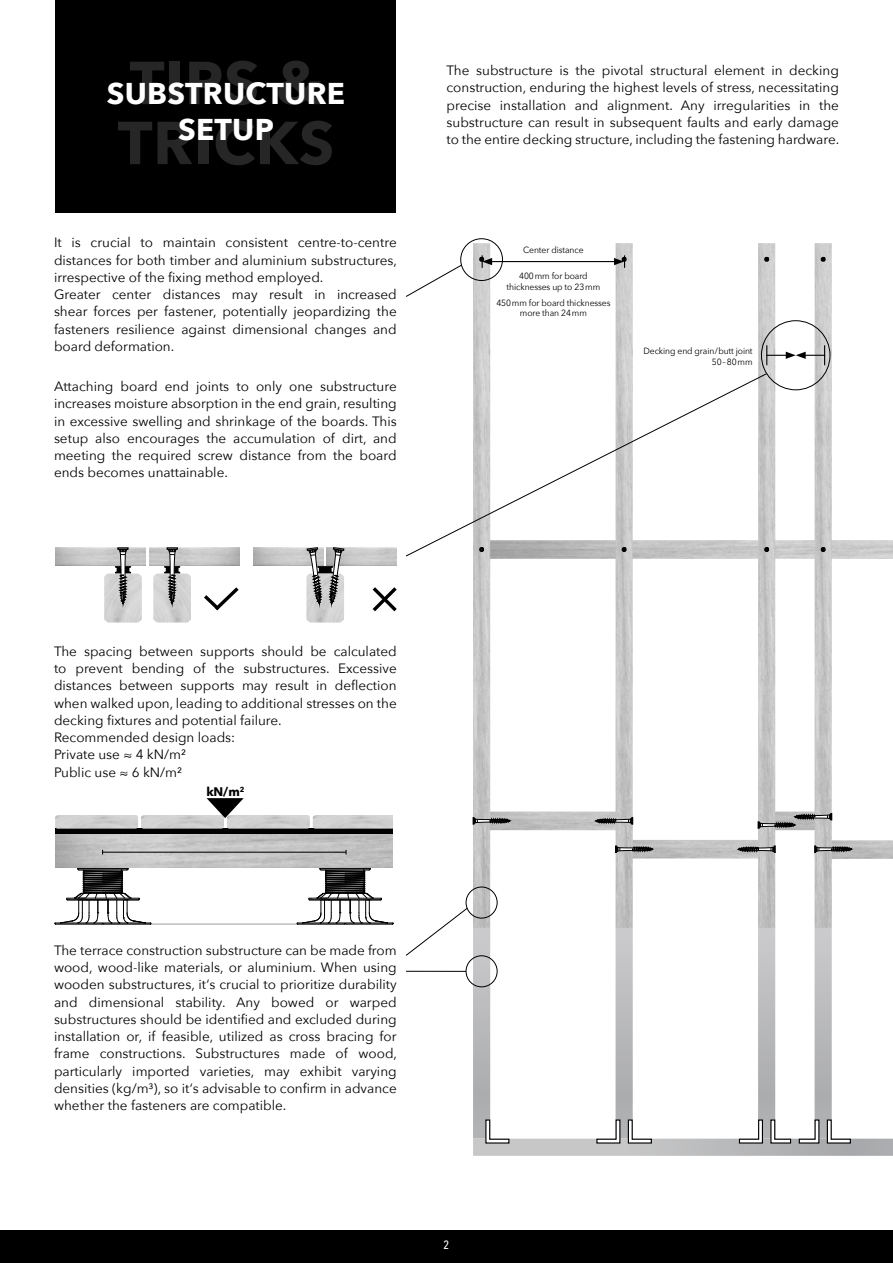
<style>
.page{position:relative;width:893px;height:1263px;background:#fff}
.page>*{position:absolute;margin:0;border:0;box-sizing:border-box;transform-origin:0 0}
.t1{font:700 60px/60px "Avenir Next";letter-spacing:.01em;color:#fff}
.t2{font:700 30px/36px "Avenir Next";letter-spacing:.01em;color:#fff;text-align:center}
.t3{font:13.5px/17.2px "Avenir Next";color:#000;text-align:justify}
.t4{font:700 12.45px "Avenir Next";color:#000}
.t5{font:500 12px "Avenir Next Condensed";color:#fff}
.t6{font:9px/10.8px "Avenir Next";letter-spacing:-.01em;color:#000;text-align:center;scale:.95 1}
</style>
<div class="page">
<div style="left:0;top:1230px;width:893px;height:33px;background:#000"></div>
<div style="left:55px;top:0;width:340px;height:213px;background:#000"></div>
<img style="left:490px;top:811px;width:126px;height:19px">
<img style="left:775px;top:811px;width:40px;height:19px">
<img style="left:633px;top:840px;width:125px;height:18px">
<img style="left:832px;top:840px;width:61px;height:19px">
<img style="left:473px;top:243px;width:17px;height:664px">
<img style="left:616px;top:243px;width:17px;height:664px">
<img style="left:758px;top:243px;width:17px;height:664px">
<img style="left:815px;top:243px;width:17px;height:664px">
<svg style="left:764px;top:257px;width:5px;height:5px"></svg>
<svg style="left:821px;top:257px;width:5px;height:5px"></svg>
<svg style="left:821px;top:547px;width:5px;height:5px"></svg>
<svg style="left:473px;top:817px;width:37px;height:7px"></svg>
<svg style="left:596px;top:817px;width:37px;height:7px"></svg>
<svg style="left:758px;top:813px;width:74px;height:15px"></svg>
<svg style="left:615px;top:846px;width:38px;height:6px"></svg>
<svg style="left:738px;top:846px;width:37px;height:7px"></svg>
<svg style="left:815px;top:846px;width:37px;height:6px"></svg>
<hr style="left:490px;top:261px;width:126px;height:1px;background:#000">
<svg style="left:479px;top:255px;width:13px;height:13px"></svg>
<svg style="left:766px;top:345px;width:59px;height:20px"></svg>
<svg style="left:614px;top:255px;width:12px;height:13px"></svg>
<div style="left:460px;top:238px;width:43px;height:43px;border:1px solid #000;border-radius:50%"></div>
<div style="left:466px;top:887px;width:31px;height:31px;border:1px solid #000;border-radius:50%"></div>
<div style="left:761px;top:320px;width:69px;height:70px;border:1px solid #000;border-radius:50%"></div>
<svg style="left:406px;top:264px;width:56px;height:33px"></svg>
<svg style="left:406px;top:907px;width:487px;height:249px"></svg>
<hr style="left:406px;top:971px;width:60px;height:1px;background:#000">
<svg style="left:406px;top:373px;width:362px;height:184px"></svg>
<div style="left:55px;top:829px;width:338px;height:6px;background:#000"></div>
<img style="left:55px;top:815px;width:83px;height:14px">
<img style="left:141px;top:815px;width:83px;height:14px">
<img style="left:227px;top:815px;width:83px;height:14px">
<img style="left:313px;top:815px;width:80px;height:14px">
<hr style="left:55px;top:924px;width:338px;height:1px;background:#9d9d9c">
<img style="left:55px;top:834px;width:338px;height:34px">
<hr style="left:103px;top:852px;width:243px;height:1px;background:#000">
<svg style="left:55px;top:850px;width:96px;height:75px"></svg>
<svg style="left:297px;top:850px;width:97px;height:75px"></svg>
<svg style="left:207px;top:798px;width:37px;height:20px"></svg>
<img style="left:104px;top:573px;width:38px;height:50px">
<img style="left:306px;top:576px;width:38px;height:47px">
<img style="left:153px;top:573px;width:38px;height:50px">
<svg style="left:115px;top:548px;width:16px;height:60px"></svg>
<svg style="left:307px;top:547px;width:37px;height:58px;background:#9b9b9b"></svg>
<svg style="left:164px;top:548px;width:16px;height:60px"></svg>
<svg style="left:204px;top:587px;width:35px;height:24px"></svg>
<svg style="left:372px;top:587px;width:25px;height:25px"></svg>
<h1 class="t1" style="left:118px;top:52px;width:218px">TIPS &amp;<br>TRICKS</h1>
<h2 class="t2" style="left:107px;top:75px;width:240px">SUBSTRUCTURE<br>SETUP</h2>
<p class="t3" style="left:54px;top:233px;width:345px;text-align:left">It is crucial to maintain consistent centre-to-centre distances for both timber and aluminium substructures, irrespective of the fixing method employed.<br>Greater center distances may result in increased shear forces per fastener, potentially jeopardizing the fasteners resilience against dimensional changes and board deformation.</p>
<p class="t3" style="left:54px;top:377px;width:344px">Attaching board end joints to only one substructure increases moisture absorption in the end grain, resulting in excessive swelling and shrinkage of the boards. This setup also encourages the accumulation of dirt, and meeting the required screw distance from the board ends becomes unattainable.</p>
<p class="t3" style="left:446px;top:61px;width:394px">The substructure is the pivotal structural element in decking construction, enduring the highest levels of stress, necessitating precise installation and alignment. Any irregularities in the substructure can result in subsequent faults and early damage to the entire decking structure, including the fastening hardware.</p>
<p class="t6" style="left:523px;top:244px;width:65px">Center distance</p>
<p class="t6" style="left:507px;top:271px;width:100px">400mm for board thicknesses up to 23mm</p>
<p class="t6" style="left:496px;top:297px;width:122px">450mm for board thicknesses more than 24mm</p>
<p class="t6" style="left:644px;top:345px;width:116px;text-align:right">Decking end grain/butt joint<br>50–80mm</p>
<p class="t3" style="left:54px;top:642px;width:344px;text-align:left">The spacing between supports should be calculated to prevent bending of the substructures. Excessive distances between supports may result in deflection when walked upon, leading to additional stresses on the decking fixtures and potential failure.<br>Recommended design loads:<br>Private use ≈ 4 kN/m²<br>Public use ≈ 6 kN/m²</p>
<p class="t4" style="left:206px;top:781px;width:39px">kN/m<sup>2</sup></p>
<p class="t3" style="left:54px;top:941px;width:345px">The terrace construction substructure can be made from wood, wood-like materials, or aluminium. When using wooden substructures, it‘s crucial to prioritize durability and dimensional stability. Any bowed or warped substructures should be identified and excluded during installation or, if feasible, utilized as cross bracing for frame constructions. Substructures made of wood, particularly imported varieties, may exhibit varying densities (kg/m³), so it‘s advisable to confirm in advance whether the fasteners are compatible.</p>
<p class="t5" style="left:444px;top:1237px;width:7px">2</p>
</div>
